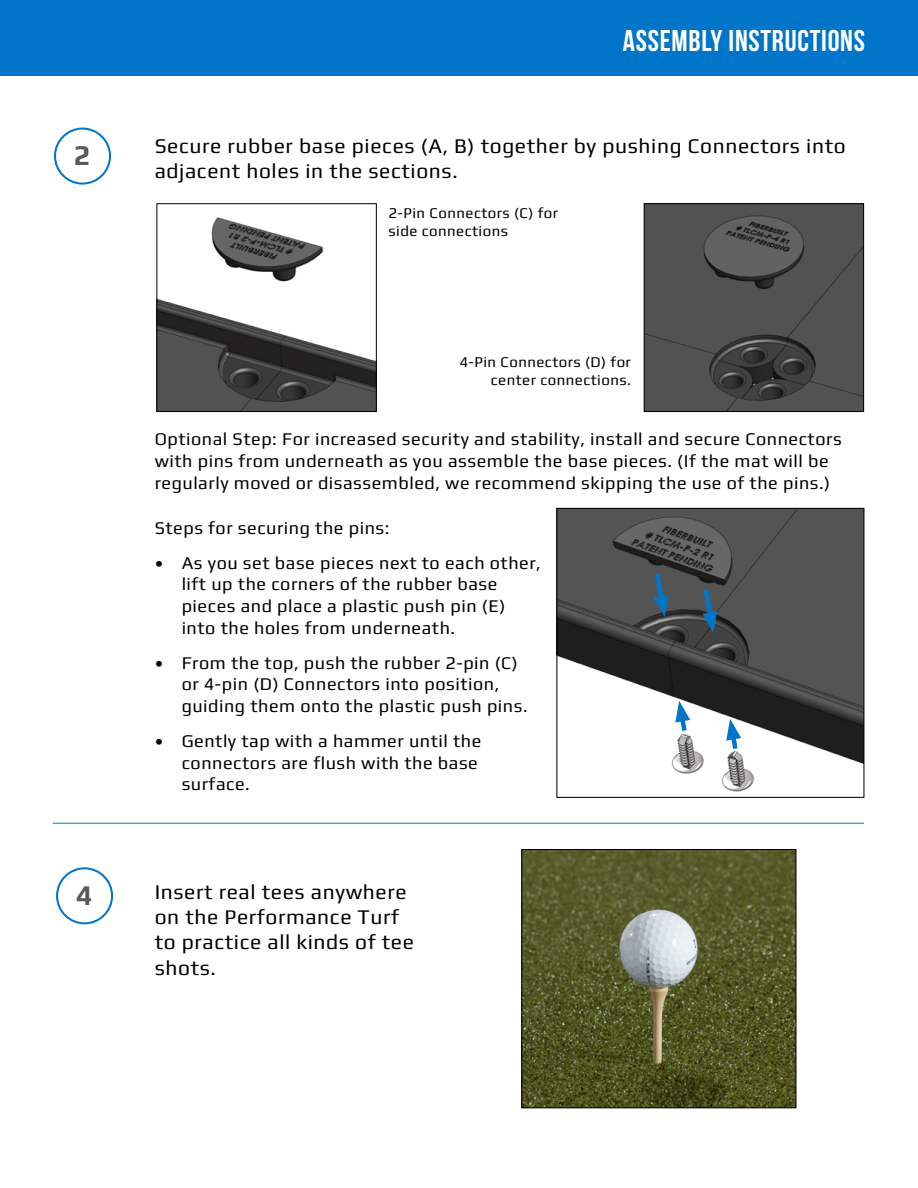
<style>
.page{position:relative;width:918px;height:1188px;background:#fff}
.page>*{position:absolute;margin:0;border:0;box-sizing:border-box;transform-origin:0 0}
.t1{font:30px "Bebas Neue";letter-spacing:.025em;color:#fff}
.t2{font:700 28.65px "Play";color:#58595b}
.t3{font:21px/25.2px "Play";letter-spacing:.03em;color:#000}
.t4{font:18px/21.6px "Play";letter-spacing:.03em;color:#000}
.t5{font:15px/18px "Play";letter-spacing:.03em;color:#000}
</style>
<div class="page">
<div style="left:0;top:0;width:918px;height:76px;background:#0075c9"></div>
<img style="left:158px;top:217px;width:217px;height:193px">
<div style="left:156px;top:203px;width:221px;height:209px;border:1px solid #000"></div>
<img style="left:646px;top:205px;width:216px;height:205px">
<div style="left:644px;top:203px;width:220px;height:209px;border:1px solid #000"></div>
<div style="left:56px;top:867px;width:57px;height:57px;border:2px solid #0075c9;border-radius:50%"></div>
<hr style="left:53px;top:823px;width:811px;height:1px;background:#0075c9">
<div style="left:54px;top:128px;width:57px;height:57px;border:2px solid #0075c9;border-radius:50%"></div>
<img style="left:558px;top:510px;width:304px;height:282px">
<div style="left:556px;top:508px;width:308px;height:290px;border:1px solid #000"></div>
<svg style="left:652px;top:569px;width:16px;height:48px"></svg>
<svg style="left:726px;top:719px;width:15px;height:35px"></svg>
<svg style="left:701px;top:585px;width:16px;height:48px"></svg>
<svg style="left:675px;top:701px;width:15px;height:35px"></svg>
<img style="left:523px;top:851px;width:271px;height:255px">
<div style="left:521px;top:849px;width:275px;height:259px;border:1px solid #000"></div>
<h1 class="t1" style="left:623px;top:24px;width:244px">ASSEMBLY INSTRUCTIONS</h1>
<h2 class="t2" style="left:74px;top:139px;width:18px">2</h2>
<p class="t3" style="left:155px;top:133px;width:693px">Secure rubber base pieces (A, B) together by pushing Connectors into adjacent holes in the sections.</p>
<p class="t5" style="left:388px;top:204px;width:171px">2-Pin Connectors (C) for side connections</p>
<p class="t5" style="left:459px;top:353px;width:173px;text-align:right">4-Pin Connectors (D) for center connections.</p>
<p class="t4" style="left:155px;top:428px;width:689px">Optional Step: For increased security and stability, install and secure Connectors with pins from underneath as you assemble the base pieces. (If the mat will be regularly moved or disassembled, we recommend skipping the use of the pins.)</p>
<h2 class="t2" style="left:76px;top:878px;width:18px">4</h2>
<p class="t4" style="left:155px;top:516px;width:236px">Steps for securing the pins:</p>
<p class="t4" style="left:182px;top:551px;width:361px;text-indent:-27px">• As you set base pieces next to each other, lift up the corners of the rubber base pieces and place a plastic push pin (E) into the holes from underneath.</p>
<p class="t4" style="left:182px;top:651px;width:347px;text-indent:-27px">• From the top, push the rubber 2-pin (C) or 4-pin (D) Connectors into position, guiding them onto the plastic push pins.</p>
<p class="t4" style="left:182px;top:730px;width:301px;text-indent:-27px">• Gently tap with a hammer until the connectors are flush with the base surface.</p>
<p class="t3" style="left:155px;top:879px;width:261px">Insert real tees anywhere on the Performance Turf to practice all kinds of tee shots.</p>
</div>
